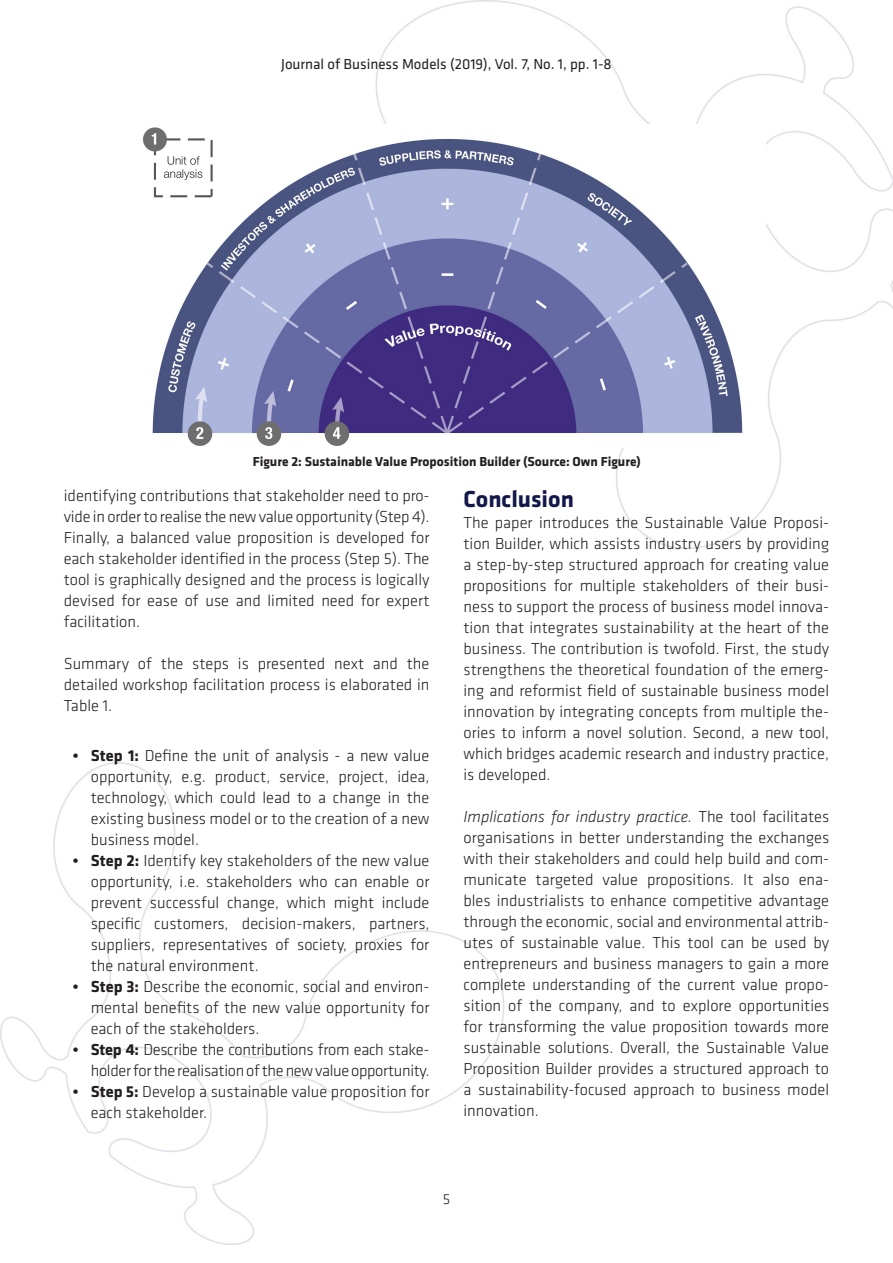
<style>
.page{position:relative;width:893px;height:1263px;background:#fff}
.page>*{position:absolute;margin:0;border:0;box-sizing:border-box;transform-origin:0 0}
.Headline{font:700 24px "Klavika";color:#13184a}
.Brødtekst{font:300 16.5px/21px "Klavika";color:#231f20;text-align:justify}
.Brødtekst-2{font:300 16.5px/21px "Klavika";letter-spacing:-.02em;color:#231f20;text-align:right}
.t1{font:15px "Klavika";color:#231f20}
.t2{font:300 15px "Klavika";color:#231f20}
.Figure_text{font:700 13.5px "Klavika";color:#231f20}
.s1{font-weight:700}
.s2{font-style:italic}
</style>
<div class="page">
<img style="left:0;top:0;width:893px;height:1244px">
<img style="left:128px;top:124px;width:637px;height:323px">
<p class="t1" style="left:281px;top:56px;width:332px">Journal of Business Models (2019), Vol. 7, No. 1, pp. 1-8</p>
<p class="Figure_text" style="left:253px;top:455px;width:390px">Figure 2: Sustainable Value Proposition Builder (Source: Own Figure)</p>
<p class="Brødtekst" style="left:64px;top:486px;width:367px">identifying contributions that stakeholder need to pro&shy;vide in order to realise the new value opportunity (Step 4).<br>Finally, a balanced value proposition is developed for each stakeholder identified in the process (Step 5). The tool is graphically designed and the process is logically devised for ease of use and limited need for expert facilitation.</p>
<p class="Brødtekst" style="left:64px;top:654px;width:367px">Summary of the steps is presented next and the detailed workshop facilitation process is elaborated in Table 1.</p>
<p class="Brødtekst" style="left:91px;top:745px;width:340px;text-indent:-18px"><span class="s1">• Step 1:</span> Define the unit of analysis - a new value opportunity, e.g. product, service, project, idea, technology, which could lead to a change in the existing business model or to the creation of a new business model.</p>
<p class="Brødtekst" style="left:91px;top:850px;width:340px;text-indent:-18px"><span class="s1">• Step 2:</span> Identify key stakeholders of the new value opportunity, i.e. stakeholders who can enable or prevent successful change, which might include specific customers, decision-makers, partners, suppliers, representatives of society, proxies for the natural environment.</p>
<p class="Brødtekst" style="left:91px;top:976px;width:340px;text-indent:-18px"><span class="s1">• Step 3:</span> Describe the economic, social and environ&shy;mental benefits of the new value opportunity for each of the stakeholders.</p>
<p class="Brødtekst-2" style="left:73px;top:1039px;width:358px"><span class="s1">• Step 4:</span> Describe the contributions from each stake&shy;holder for the realisation of the new value opportunity.</p>
<p class="Brødtekst" style="left:91px;top:1081px;width:340px;text-indent:-18px"><span class="s1">• Step 5:</span> Develop a sustainable value proposition for each stakeholder.</p>
<p class="Headline" style="left:463px;top:486px;width:112px">Conclusion</p>
<p class="Brødtekst" style="left:463px;top:512px;width:367px">The paper introduces the Sustainable Value Proposi&shy;tion Builder, which assists industry users by providing a step-by-step structured approach for creating value propositions for multiple stakeholders of their busi&shy;ness to support the process of business model innova&shy;tion that integrates sustainability at the heart of the business. The contribution is twofold. First, the study strengthens the theoretical foundation of the emerg&shy;ing and reformist field of sustainable business model innovation by integrating concepts from multiple the&shy;ories to inform a novel solution. Second, a new tool, which bridges academic research and industry practice, is developed.</p>
<p class="Brødtekst" style="left:463px;top:806px;width:367px"><span class="s2">Implications for industry practice.</span> The tool facilitates organisations in better understanding the exchanges with their stakeholders and could help build and com&shy;municate targeted value propositions. It also ena&shy;bles industrialists to enhance competitive advantage through the economic, social and environmental attrib&shy;utes of sustainable value. This tool can be used by entrepreneurs and business managers to gain a more complete understanding of the current value propo&shy;sition of the company, and to explore opportunities for transforming the value proposition towards more sustainable solutions. Overall, the Sustainable Value Proposition Builder provides a structured approach to a sustainability-focused approach to business model innovation.</p>
<p class="t2" style="left:443px;top:1191px;width:9px">5</p>
</div>
